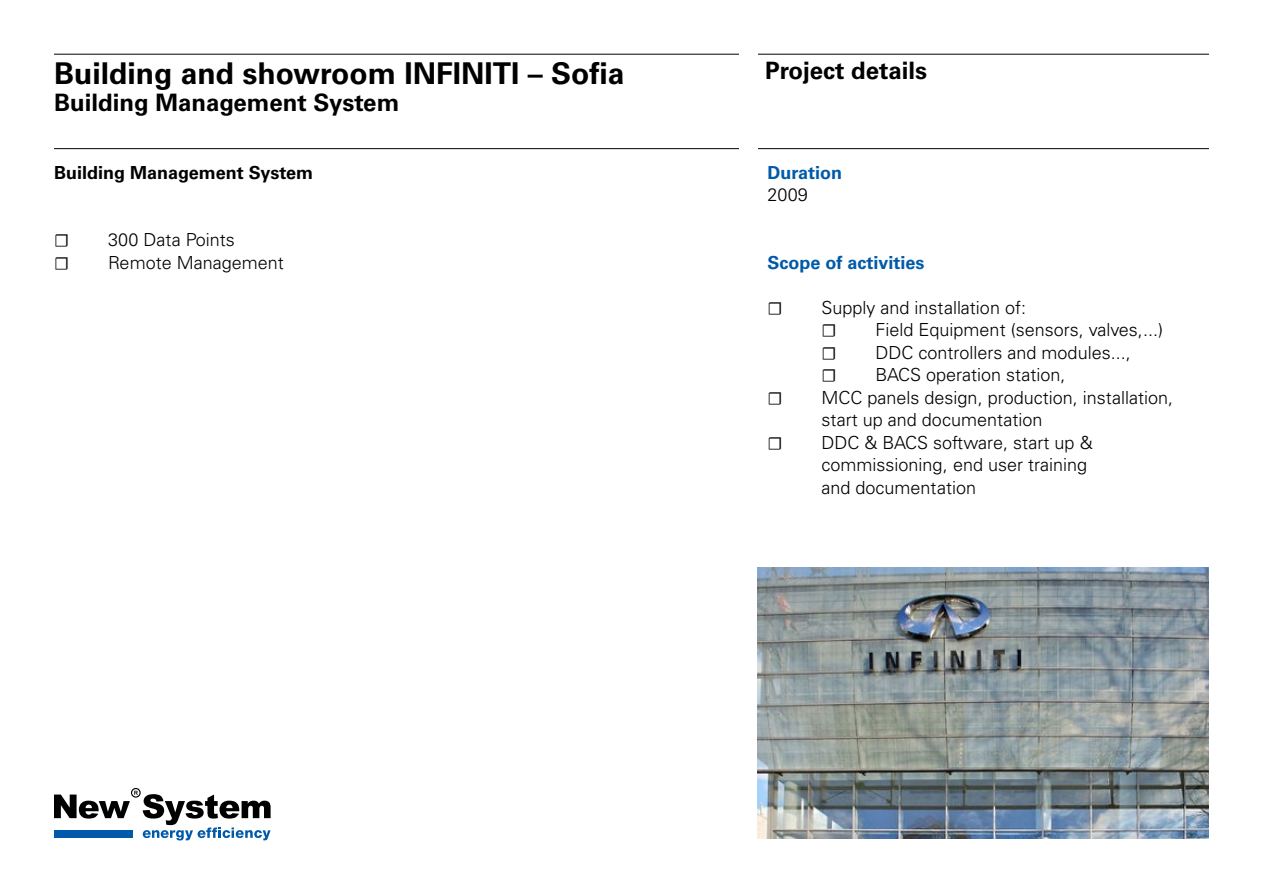
<style>
.page{position:relative;width:1263px;height:893px;background:#fff}
.page>*{position:absolute;margin:0;border:0;box-sizing:border-box;transform-origin:0 0}
.t1{font:700 30px "Univers LT Std";color:#000}
.t2{font:700 24px "Univers LT Std";color:#000}
.t3{font:300 18px/22.5px "Univers LT Std";color:#000}
.t4{font:700 18px "Univers LT Std";color:#005aa9}
.t5{font:700 18px "Univers LT Std";color:#000}
.t6{font:18px "Minion Pro";color:#000}
</style>
<div class="page">
<svg style="left:54px;top:788px;width:217px;height:52px"></svg>
<div style="left:54px;top:830px;width:79px;height:8px;background:#005aa9"></div>
<hr style="left:54px;top:54px;width:1155px;height:1px;background:#000">
<hr style="left:54px;top:148px;width:1155px;height:1px;background:#000">
<div style="left:740px;top:39px;width:18px;height:125px;background:#fff"></div>
<img style="left:758px;top:567px;width:451px;height:272px">
<h1 class="t1" style="left:54px;top:55px;width:572px">Building and showroom INFINITI – Sofia</h1>
<h2 class="t2" style="left:54px;top:88px;width:347px">Building Management System</h2>
<p class="t5" style="left:54px;top:162px;width:260px">Building Management System</p>
<p class="t6" style="left:54px;top:229px;width:17px">☐</p>
<p class="t3" style="left:108px;top:229px;width:128px">300 Data Points</p>
<p class="t6" style="left:54px;top:251px;width:17px">☐</p>
<p class="t3" style="left:108px;top:251px;width:177px">Remote Management</p>
<h2 class="t2" style="left:765px;top:57px;width:164px">Project details</h2>
<p class="t4" style="left:767px;top:162px;width:76px">Duration</p>
<p class="t3" style="left:767px;top:183px;width:42px">2009</p>
<p class="t4" style="left:767px;top:252px;width:159px">Scope of activities</p>
<p class="t6" style="left:767px;top:296px;width:17px">☐</p>
<p class="t3" style="left:821px;top:296px;width:206px">Supply and installation of:</p>
<p class="t6" style="left:821px;top:319px;width:17px">☐</p>
<p class="t3" style="left:875px;top:319px;width:289px">Field Equipment (sensors, valves,...)</p>
<p class="t6" style="left:821px;top:341px;width:17px">☐</p>
<p class="t3" style="left:875px;top:341px;width:257px">DDC controllers and modules...,</p>
<p class="t6" style="left:821px;top:364px;width:17px">☐</p>
<p class="t3" style="left:875px;top:364px;width:191px">BACS operation station,</p>
<p class="t6" style="left:767px;top:386px;width:17px">☐</p>
<p class="t3" style="left:821px;top:386px;width:353px">MCC panels design, production, installation, start up and documentation</p>
<p class="t6" style="left:767px;top:431px;width:17px">☐</p>
<p class="t3" style="left:821px;top:431px;width:273px">DDC &amp; BACS software, start up &amp; commissioning, end user training and documentation</p>
</div>
